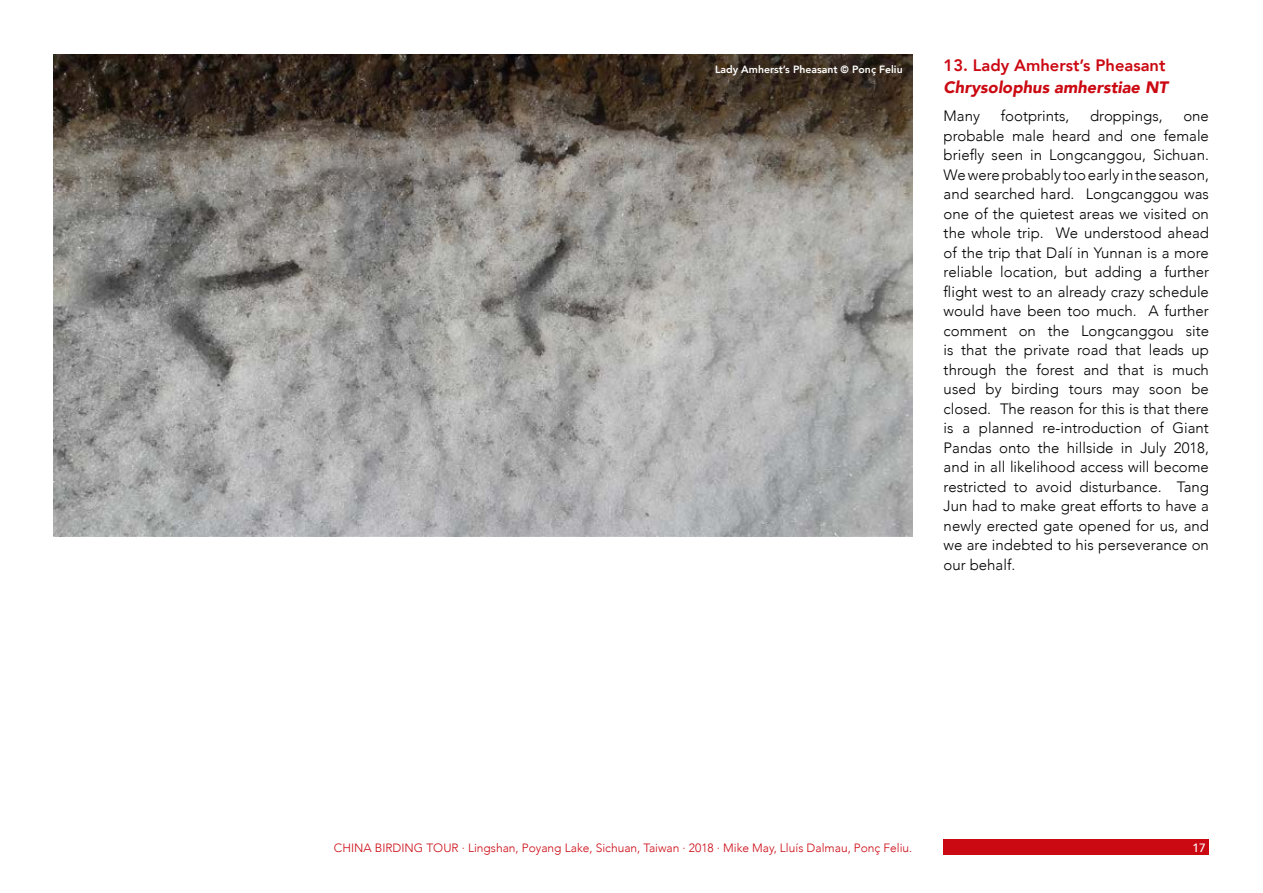
<style>
.page{position:relative;width:1263px;height:893px;background:#fff}
.page>*{position:absolute;margin:0;border:0;box-sizing:border-box;transform-origin:0 0}
.t1{font:800 16.5px "Avenir";color:#cb0912}
.t2{font:italic 900 16.5px "Avenir";color:#cb0912}
.t3{font:300 15px/19.5px "Avenir";color:#000;text-align:justify}
.t4{font:300 12px "Avenir";color:#cb0912}
.t5{font:500 12px "Avenir";color:#fff}
.t6{font:800 10.5px "Avenir";color:#fff}
</style>
<div class="page">
<div style="left:944px;top:839px;width:265px;height:16px;background:#cb0912"></div>
<img style="left:54px;top:54px;width:858px;height:483px">
<p class="t6" style="left:715px;top:62px;width:189px">Lady Amherst’s Pheasant © Ponç Feliu</p>
<p class="t1" style="left:944px;top:52px;width:223px">13. Lady Amherst’s Pheasant</p>
<p class="t2" style="left:944px;top:74px;width:226px">Chrysolophus amherstiae NT</p>
<p class="t3" style="left:944px;top:106px;width:38px">Many</p>
<p class="t3" style="left:1001px;top:106px;width:70px">footprints,</p>
<p class="t3" style="left:1090px;top:106px;width:74px">droppings,</p>
<p class="t3" style="left:944px;top:106px;width:267px;text-indent:240px">one probable male heard and one female briefly seen in Longcanggou, Sichuan.<br>We were probably too early in the season, and searched hard. Longcanggou was one of the quietest areas we visited on the whole trip. We understood ahead of the trip that Dalí in Yunnan is a more reliable location, but adding a further flight west to an already crazy schedule would have been too much. A further comment on the Longcanggou site is that the private road that leads up through the forest and that is much used by birding tours may soon be closed. The reason for this is that there is a planned re-introduction of Giant Pandas onto the hillside in July 2018, and in all likelihood access will become restricted to avoid disturbance. Tang Jun had to make great efforts to have a newly erected gate opened for us, and we are indebted to his perseverance on our behalf.</p>
<p class="t4" style="left:334px;top:841px;width:580px">CHINA BIRDING TOUR · Lingshan, Poyang Lake, Sichuan, Taiwan · 2018 · Mike May, Lluís Dalmau, Ponç Feliu.</p>
<p class="t5" style="left:1192px;top:837px;width:15px">17</p>
</div>
